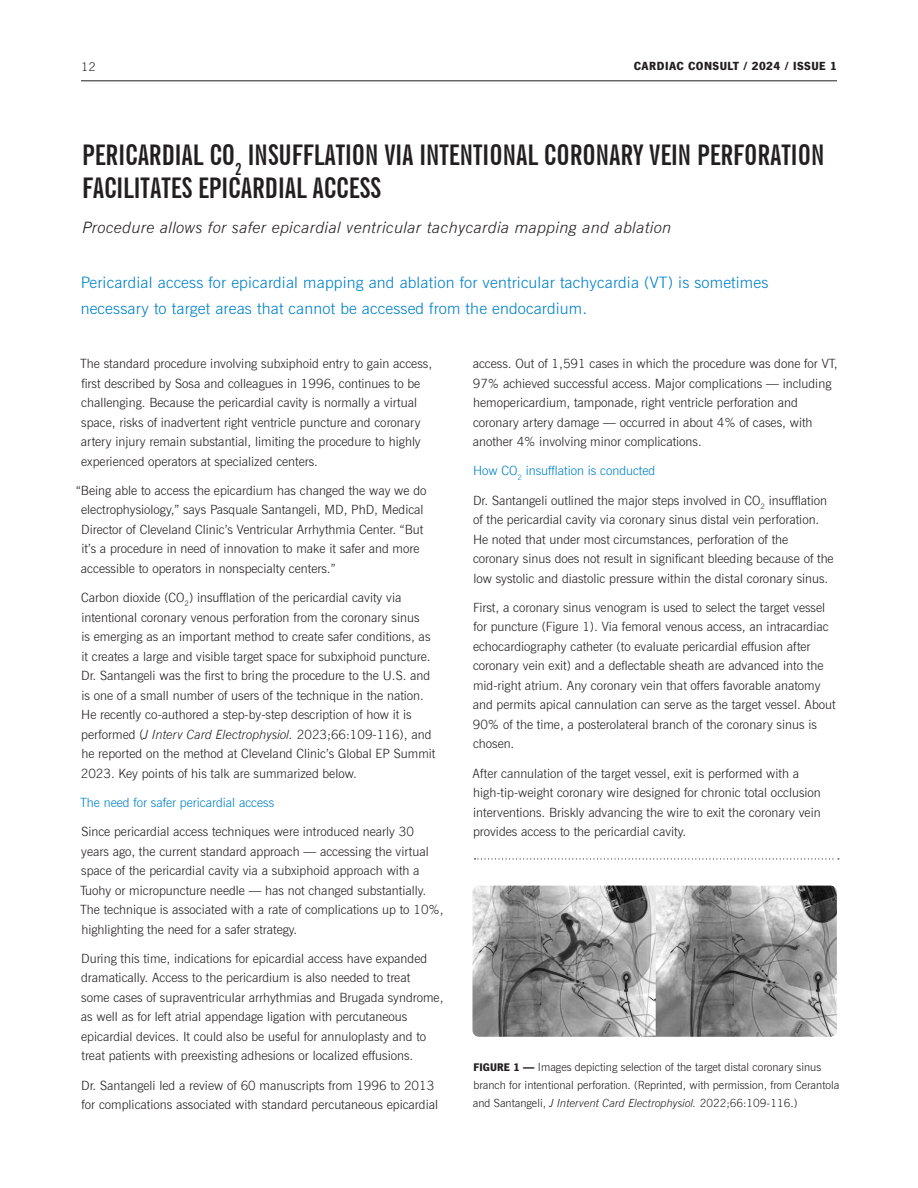
<style>
.page{position:relative;width:918px;height:1188px;background:#fff}
.page>*{position:absolute;margin:0;border:0;box-sizing:border-box;transform-origin:0 0}
.t1{font:700 extra-condensed 28.5px/33px "News Gothic BT";color:#231f20}
.t2{font:300 15.75px/25.5px "News Gothic BT";letter-spacing:.01em;color:#0082c8}
.t3{font:italic 300 15.75px "News Gothic BT";letter-spacing:.02em;color:#231f20}
.t4{font:300 12.75px/19.5px "News Gothic BT";color:#231f20}
.t5{font:300 12.75px "News Gothic BT";color:#0082c8}
.t6{font:900 12px "News Gothic LT Std";letter-spacing:.04em;color:#231f20}
.t7{font:300 12px "News Gothic BT";color:#231f20}
.t8{font:300 11.25px/18px "News Gothic BT";color:#231f20}
.s1{font-style:italic}
.s2{font-family:"News Gothic LT Std";font-weight:900}
</style>
<div class="page">
<hr style="left:81px;top:81px;width:756px;height:1px;background:#231f20">
<img style="left:472px;top:886px;width:365px;height:151px">
<svg style="left:475px;top:858px;width:364px;height:2px"></svg>
<p class="t7" style="left:81px;top:59px;width:16px">12</p>
<p class="t6" style="left:634px;top:59px;width:205px">CARDIAC CONSULT / 2024 / ISSUE 1</p>
<p class="t1" style="left:82px;top:138px;width:744px">PERICARDIAL CO<sub>2</sub> INSUFFLATION VIA INTENTIONAL CORONARY VEIN PERFORATION<br>FACILITATES EPICARDIAL ACCESS</p>
<p class="t3" style="left:83px;top:218px;width:590px">Procedure allows for safer epicardial ventricular tachycardia mapping and ablation</p>
<p class="t2" style="left:81px;top:270px;width:689px">Pericardial access for epicardial mapping and ablation for ventricular tachycardia (VT) is sometimes necessary to target areas that cannot be accessed from the endocardium.</p>
<p class="t4" style="left:80px;top:354px;width:354px">The standard procedure involving subxiphoid entry to gain access, first described by Sosa and colleagues in 1996, continues to be challenging. Because the pericardial cavity is normally a virtual space, risks of inadvertent right ventricle puncture and coronary artery injury remain substantial, limiting the procedure to highly experienced operators at specialized centers.</p>
<p class="t4" style="left:81px;top:481px;width:347px;text-indent:-5px">“Being able to access the epicardium has changed the way we do electrophysiology,” says Pasquale Santangeli, MD, PhD, Medical Director of Cleveland Clinic’s Ventricular Arrhythmia Center. “But it’s a procedure in need of innovation to make it safer and more accessible to operators in nonspecialty centers.”</p>
<p class="t4" style="left:81px;top:588px;width:356px">Carbon dioxide (CO<sub>2</sub>) insufflation of the pericardial cavity via intentional coronary venous perforation from the coronary sinus<br>is emerging as an important method to create safer conditions, as it creates a large and visible target space for subxiphoid puncture.<br>Dr. Santangeli was the first to bring the procedure to the U.S. and is one of a small number of users of the technique in the nation.<br>He recently co-authored a step-by-step description of how it is performed (<span class="s1">J Interv Card Electrophysiol.</span> 2023;66:109-116), and he reported on the method at Cleveland Clinic’s Global EP Summit 2023. Key points of his talk are summarized below.</p>
<p class="t5" style="left:80px;top:795px;width:196px">The need for safer pericardial access</p>
<p class="t4" style="left:80px;top:822px;width:365px">Since pericardial access techniques were introduced nearly 30<br>years ago, the current standard approach — accessing the virtual space of the pericardial cavity via a subxiphoid approach with a Tuohy or micropuncture needle — has not changed substantially.<br>The technique is associated with a rate of complications up to 10%, highlighting the need for a safer strategy.</p>
<p class="t4" style="left:81px;top:948px;width:364px">During this time, indications for epicardial access have expanded dramatically. Access to the pericardium is also needed to treat<br>some cases of supraventricular arrhythmias and Brugada syndrome, as well as for left atrial appendage ligation with percutaneous epicardial devices. It could also be useful for annuloplasty and to treat patients with preexisting adhesions or localized effusions.</p>
<p class="t4" style="left:81px;top:1075px;width:358px">Dr. Santangeli led a review of 60 manuscripts from 1996 to 2013 for complications associated with standard percutaneous epicardial</p>
<p class="t4" style="left:473px;top:354px;width:366px">access. Out of 1,591 cases in which the procedure was done for VT, 97% achieved successful access. Major complications — including hemopericardium, tamponade, right ventricle perforation and coronary artery damage — occurred in about 4% of cases, with another 4% involving minor complications.</p>
<p class="t5" style="left:473px;top:463px;width:184px">How CO<sub>2</sub> insufflation is conducted</p>
<p class="t4" style="left:473px;top:490px;width:362px">Dr. Santangeli outlined the major steps involved in CO<sub>2</sub> insufflation of the pericardial cavity via coronary sinus distal vein perforation.<br>He noted that under most circumstances, perforation of the coronary sinus does not result in significant bleeding because of the low systolic and diastolic pressure within the distal coronary sinus.</p>
<p class="t4" style="left:473px;top:598px;width:364px">First, a coronary sinus venogram is used to select the target vessel for puncture (Figure 1). Via femoral venous access, an intracardiac echocardiography catheter (to evaluate pericardial effusion after coronary vein exit) and a deflectable sheath are advanced into the mid-right atrium. Any coronary vein that offers favorable anatomy and permits apical cannulation can serve as the target vessel. About 90% of the time, a posterolateral branch of the coronary sinus is chosen.</p>
<p class="t4" style="left:473px;top:763px;width:350px">After cannulation of the target vessel, exit is performed with a high-tip-weight coronary wire designed for chronic total occlusion interventions. Briskly advancing the wire to exit the coronary vein provides access to the pericardial cavity.</p>
<p class="t8" style="left:473px;top:1058px;width:368px"><span class="s2">FIGURE 1 —</span> Images depicting selection of the target distal coronary sinus branch for intentional perforation. (Reprinted, with permission, from Cerantola and Santangeli, <span class="s1">J Intervent Card Electrophysiol.</span> 2022;66:109-116.)</p>
</div>
